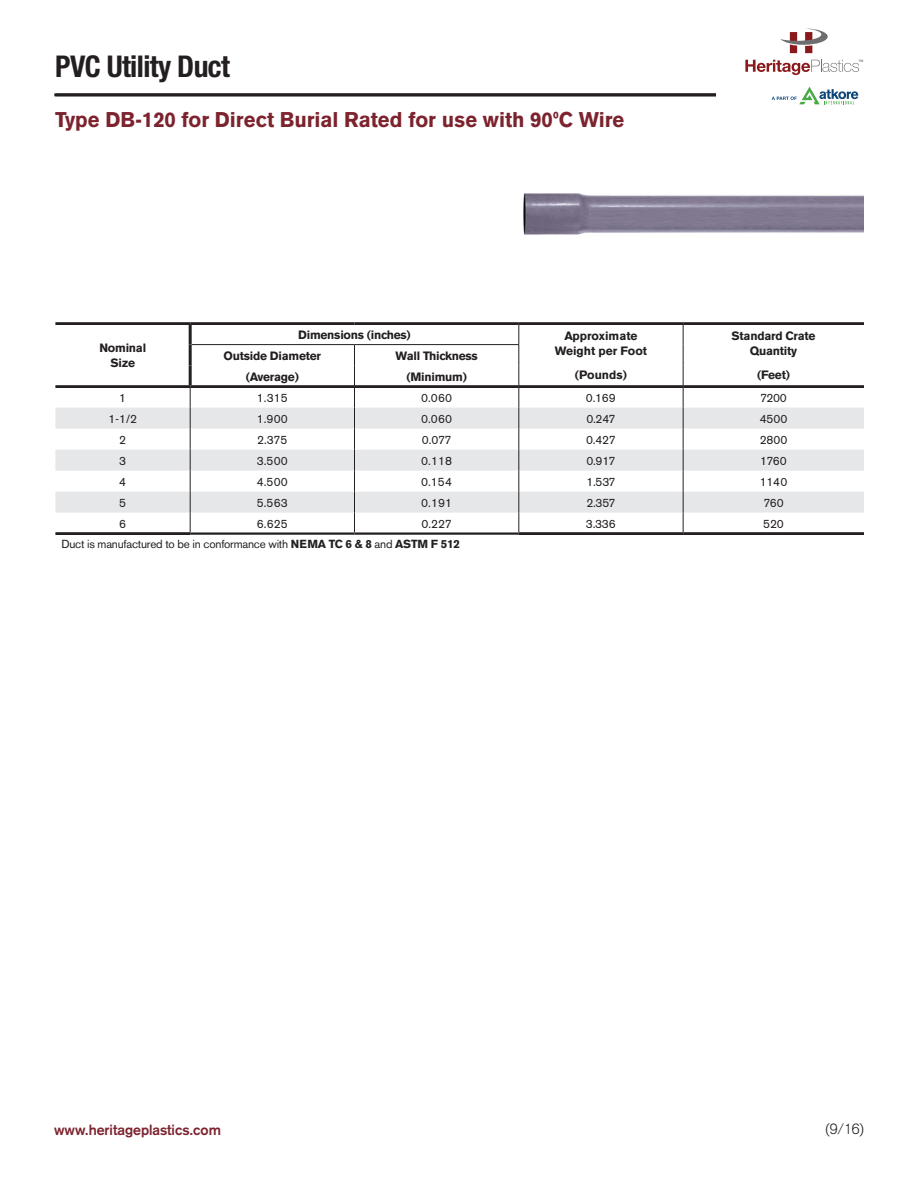
<style>
.page{position:relative;width:918px;height:1188px;background:#fff}
.page>*{position:absolute;margin:0;border:0;box-sizing:border-box;transform-origin:0 0}
.DocumentHeadline{font:700 condensed 30px "Helvetica Neue LT";letter-spacing:-.02em;color:#231f20}
.SmallerBody{font:900 21px "Akzidenz Grotesk";letter-spacing:-.005em;color:#7c232e}
.BodyBullets{font:700 14.55px "Akzidenz Grotesk";color:#7c232e}
.BodyBullets-2{font:300 14.55px "Akzidenz Grotesk";color:#231f20}
.ChartHeads{font:12px "Akzidenz Grotesk BE";color:#231f20}
.ChartHeads-2{font:700 12px/15px "Akzidenz Grotesk BE";letter-spacing:-.02em;color:#231f20;text-align:center}
.ChartHeads-3{font:700 12px/15px "Akzidenz Grotesk BE";color:#231f20;text-align:center}
.ChartHeads-4{font:11.7px "Akzidenz Grotesk BE";letter-spacing:-.02em;color:#231f20}
.t1{font:7.8px "Myriad Pro";color:#6d6e70}
.s1{font-family:"Myriad Pro";font-weight:700;font-stretch:condensed}
.s2{font-weight:700}
</style>
<div class="page">
<svg style="left:772px;top:87px;width:86px;height:17px"></svg>
<svg style="left:745px;top:60px;width:114px;height:15px"></svg>
<svg style="left:780px;top:29px;width:48px;height:24px"></svg>
<hr style="left:54px;top:93px;width:662px;height:3px;background:#231f20">
<svg style="left:55px;top:408px;width:809px;height:105px;fill:#e6e7e9"></svg>
<hr style="left:190px;top:532px;width:164px;height:3px;background:#231f20">
<hr style="left:354px;top:532px;width:165px;height:3px;background:#231f20">
<hr style="left:55px;top:322px;width:135px;height:3px;background:#231f20">
<hr style="left:190px;top:322px;width:164px;height:3px;background:#231f20">
<hr style="left:354px;top:322px;width:165px;height:3px;background:#231f20">
<hr style="left:519px;top:322px;width:164px;height:3px;background:#231f20">
<hr style="left:683px;top:322px;width:181px;height:3px;background:#231f20">
<hr style="left:55px;top:385px;width:135px;height:3px;background:#231f20">
<hr style="left:190px;top:385px;width:164px;height:3px;background:#231f20">
<hr style="left:355px;top:385px;width:164px;height:3px;background:#231f20">
<hr style="left:519px;top:385px;width:164px;height:3px;background:#231f20">
<hr style="left:683px;top:385px;width:181px;height:3px;background:#231f20">
<hr style="left:55px;top:532px;width:135px;height:3px;background:#231f20">
<hr style="left:519px;top:532px;width:164px;height:3px;background:#231f20">
<hr style="left:683px;top:532px;width:181px;height:3px;background:#231f20">
<svg style="left:190px;top:388px;width:1px;height:144px"></svg>
<hr style="left:192px;top:344px;width:162px;height:1px;background:#231f20">
<hr style="left:354px;top:344px;width:165px;height:1px;background:#231f20">
<hr style="left:189px;top:325px;width:3px;height:20px;background:#231f20">
<hr style="left:189px;top:345px;width:3px;height:21px;background:#231f20">
<hr style="left:189px;top:366px;width:3px;height:19px;background:#231f20">
<svg style="left:683px;top:325px;width:1px;height:207px"></svg>
<svg style="left:354px;top:345px;width:1px;height:187px"></svg>
<svg style="left:518px;top:325px;width:2px;height:207px"></svg>
<img style="left:523px;top:193px;width:340px;height:41px">
<p class="DocumentHeadline" style="left:55px;top:48px;width:176px">PVC Utility Duct</p>
<p class="SmallerBody" style="left:55px;top:107px;width:571px">Type DB-120 for Direct Burial Rated for use with 90<span class="s1">o</span>C Wire</p>
<p class="t1" style="left:859px;top:58px;width:6px">™</p>
<p class="ChartHeads-2" style="left:99px;top:341px;width:48px">Nominal<br>Size</p>
<p class="ChartHeads-2" style="left:298px;top:327px;width:114px">Dimensions (inches)</p>
<p class="ChartHeads-3" style="left:555px;top:329px;width:94px">Approximate<br>Weight per Foot</p>
<p class="ChartHeads-2" style="left:575px;top:367px;width:54px">(Pounds)</p>
<p class="ChartHeads-2" style="left:224px;top:348px;width:99px">Outside Diameter</p>
<p class="ChartHeads-2" style="left:395px;top:348px;width:84px">Wall Thickness</p>
<p class="ChartHeads-2" style="left:246px;top:369px;width:55px">(Average)</p>
<p class="ChartHeads-2" style="left:406px;top:369px;width:62px">(Minimum)</p>
<p class="ChartHeads-2" style="left:732px;top:329px;width:85px">Standard Crate<br>Quantity</p>
<p class="ChartHeads-2" style="left:757px;top:367px;width:34px">(Feet)</p>
<p class="ChartHeads" style="left:119px;top:390px;width:8px">1</p>
<p class="ChartHeads" style="left:257px;top:390px;width:32px">1.315</p>
<p class="ChartHeads" style="left:421px;top:390px;width:33px">0.060</p>
<p class="ChartHeads" style="left:586px;top:390px;width:32px">0.169</p>
<p class="ChartHeads" style="left:760px;top:390px;width:28px">7200</p>
<p class="ChartHeads" style="left:109px;top:411px;width:30px">1-1/2</p>
<p class="ChartHeads" style="left:257px;top:411px;width:32px">1.900</p>
<p class="ChartHeads" style="left:421px;top:411px;width:33px">0.060</p>
<p class="ChartHeads" style="left:586px;top:411px;width:31px">0.247</p>
<p class="ChartHeads" style="left:760px;top:411px;width:29px">4500</p>
<p class="ChartHeads" style="left:119px;top:432px;width:8px">2</p>
<p class="ChartHeads" style="left:257px;top:432px;width:32px">2.375</p>
<p class="ChartHeads" style="left:422px;top:432px;width:31px">0.077</p>
<p class="ChartHeads" style="left:586px;top:432px;width:31px">0.427</p>
<p class="ChartHeads" style="left:760px;top:432px;width:29px">2800</p>
<p class="ChartHeads" style="left:119px;top:453px;width:8px">3</p>
<p class="ChartHeads" style="left:257px;top:453px;width:32px">3.500</p>
<p class="ChartHeads" style="left:421px;top:453px;width:32px">0.118</p>
<p class="ChartHeads" style="left:586px;top:453px;width:31px">0.917</p>
<p class="ChartHeads" style="left:760px;top:453px;width:28px">1760</p>
<p class="ChartHeads" style="left:119px;top:474px;width:8px">4</p>
<p class="ChartHeads" style="left:257px;top:474px;width:32px">4.500</p>
<p class="ChartHeads" style="left:421px;top:474px;width:32px">0.154</p>
<p class="ChartHeads" style="left:586px;top:474px;width:31px">1.537</p>
<p class="ChartHeads" style="left:760px;top:474px;width:29px">1140</p>
<p class="ChartHeads" style="left:119px;top:495px;width:8px">5</p>
<p class="ChartHeads" style="left:257px;top:495px;width:32px">5.563</p>
<p class="ChartHeads" style="left:421px;top:495px;width:32px">0.191</p>
<p class="ChartHeads" style="left:586px;top:495px;width:31px">2.357</p>
<p class="ChartHeads" style="left:763px;top:495px;width:22px">760</p>
<p class="ChartHeads" style="left:119px;top:516px;width:8px">6</p>
<p class="ChartHeads" style="left:257px;top:516px;width:32px">6.625</p>
<p class="ChartHeads" style="left:421px;top:516px;width:32px">0.227</p>
<p class="ChartHeads" style="left:586px;top:516px;width:32px">3.336</p>
<p class="ChartHeads" style="left:763px;top:516px;width:22px">520</p>
<p class="ChartHeads-4" style="left:61px;top:537px;width:400px">Duct is manufactured to be in conformance with <span class="s2">NEMA TC 6 &amp; 8</span> and <span class="s2">ASTM F 512</span></p>
<p class="BodyBullets" style="left:54px;top:1121px;width:168px">www.heritageplastics.com</p>
<p class="BodyBullets-2" style="left:826px;top:1121px;width:40px">(9/16)</p>
</div>
